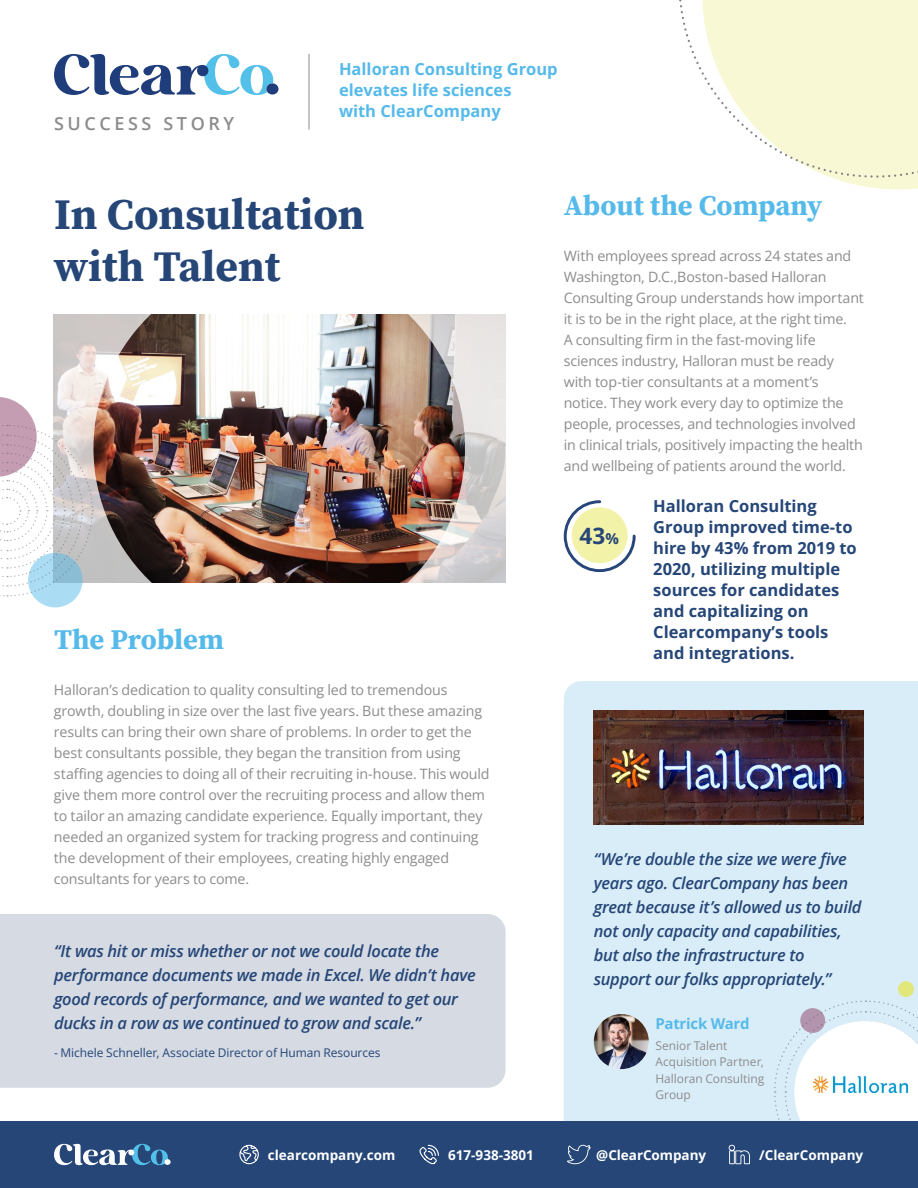
<style>
.page{position:relative;width:918px;height:1188px;background:#fff}
.page>*{position:absolute;margin:0;border:0;box-sizing:border-box;transform-origin:0 0}
.t1{font:700 43.5px/52.2px "Source Serif Pro";color:#254677}
.t2{font:700 28.5px "Source Serif Pro";color:#55baea}
.t3{font:700 22.5px "Open Sans";color:#264578}
.t4{font:600 18px "Open Sans";letter-spacing:.2em;color:#8c8c8c}
.t5{font:italic 600 16.5px/24px "Open Sans";letter-spacing:-.02em;color:#254677}
.t6{font:700 16.5px/21px "Open Sans";color:#254677}
.t7{font:700 16.5px/21px "Open Sans";color:#55baea}
.t8{font:700 15px "Open Sans";letter-spacing:-.015em;color:#55baea}
.t9{font:14.25px/21px "Open Sans";letter-spacing:-.01em;color:#8c8c8c}
.t10{font:700 13.5px "Open Sans";color:#fff}
.t11{font:12px/16.5px "Open Sans";letter-spacing:-.005em;color:#8c8c8c}
.t12{font:12px "Open Sans";letter-spacing:-.005em;color:#254677}
.s1{font-size:15px}
</style>
<div class="page">
<div style="left:564px;top:681px;width:354px;height:440px;background:#d9edf8"></div>
<div style="left:0;top:914px;width:506px;height:174px;background:#d5dae3"></div>
<svg style="left:54px;top:54px;width:225px;height:41px"></svg>
<svg style="left:679px;top:0;width:239px;height:190px"></svg>
<hr style="left:309px;top:54px;width:1px;height:76px;background:#8c8c8c">
<svg style="left:773px;top:1000px;width:145px;height:121px"></svg>
<div style="left:0;top:1121px;width:918px;height:67px;background:#254677"></div>
<svg style="left:54px;top:1144px;width:117px;height:21px"></svg>
<svg style="left:419px;top:1144px;width:20px;height:21px"></svg>
<svg style="left:239px;top:1144px;width:20px;height:21px"></svg>
<svg style="left:729px;top:1145px;width:21px;height:19px"></svg>
<svg style="left:567px;top:1145px;width:24px;height:19px"></svg>
<img style="left:594px;top:710px;width:270px;height:115px">
<img style="left:594px;top:1014px;width:55px;height:55px;border-radius:28px">
<svg style="left:800px;top:1008px;width:25px;height:25px"></svg>
<svg style="left:898px;top:981px;width:16px;height:16px"></svg>
<img style="left:155px;top:314px;width:249px;height:269px">
<img style="left:404px;top:314px;width:102px;height:269px">
<img style="left:814px;top:1077px;width:93px;height:15px">
<div style="left:28px;top:553px;width:55px;height:54px;background:#aadcf4;border-radius:50%"></div>
<svg style="left:0;top:314px;width:155px;height:283px"></svg>
<svg style="left:564px;top:500px;width:72px;height:72px"></svg>
<p class="t4" style="left:54px;top:112px;width:182px">SUCCESS STORY</p>
<p class="t7" style="left:339px;top:58px;width:220px">Halloran Consulting Group elevates life sciences<br>with ClearCompany</p>
<h1 class="t1" style="left:54px;top:188px;width:312px">In Consultation with Talent</h1>
<h2 class="t2" style="left:54px;top:620px;width:171px">The Problem</h2>
<p class="t9" style="left:54px;top:679px;width:437px">Halloran’s dedication to quality consulting led to tremendous growth, doubling in size over the last five years. But these amazing results can bring their own share of problems. In order to get the best consultants possible, they began the transition from using staffing agencies to doing all of their recruiting in-house. This would give them more control over the recruiting process and allow them to tailor an amazing candidate experience. Equally important, they needed an organized system for tracking progress and continuing the development of their employees, creating highly engaged consultants for years to come.</p>
<p class="t5" style="left:54px;top:939px;width:423px">“It was hit or miss whether or not we could locate the performance documents we made in Excel. We didn’t have good records of performance, and we wanted to get our ducks in a row as we continued to grow and scale.”</p>
<p class="t12" style="left:54px;top:1045px;width:328px">- Michele Schneller, Associate Director of Human Resources</p>
<h2 class="t2" style="left:564px;top:186px;width:260px">About the Company</h2>
<p class="t9" style="left:564px;top:245px;width:302px">With employees spread across 24 states and Washington, D.C.,Boston-based Halloran Consulting Group understands how important it is to be in the right place, at the right time.<br>A consulting firm in the fast-moving life sciences industry, Halloran must be ready with top-tier consultants at a moment’s notice. They work every day to optimize the people, processes, and technologies involved in clinical trials, positively impacting the health and wellbeing of patients around the world.</p>
<h3 class="t3" style="left:580px;top:520px;width:41px">43<span class="s1">%</span></h3>
<p class="t6" style="left:653px;top:495px;width:205px">Halloran Consulting<br>Group improved time-to hire by 43% from 2019 to<br>2020, utilizing multiple sources for candidates and capitalizing on<br>Clearcompany’s tools and integrations.</p>
<p class="t5" style="left:594px;top:847px;width:269px">“We’re double the size we were five years ago. ClearCompany has been great because it’s allowed us to build not only capacity and capabilities, but also the infrastructure to support our folks appropriately.”</p>
<p class="t8" style="left:656px;top:1013px;width:96px">Patrick Ward</p>
<p class="t11" style="left:656px;top:1037px;width:110px">Senior Talent<br>Acquisition Partner,<br>Halloran Consulting<br>Group</p>
<p class="t10" style="left:268px;top:1146px;width:129px">clearcompany.com</p>
<p class="t10" style="left:448px;top:1146px;width:87px">617-938-3801</p>
<p class="t10" style="left:596px;top:1146px;width:111px">@ClearCompany</p>
<p class="t10" style="left:759px;top:1146px;width:106px">/ClearCompany</p>
</div>
